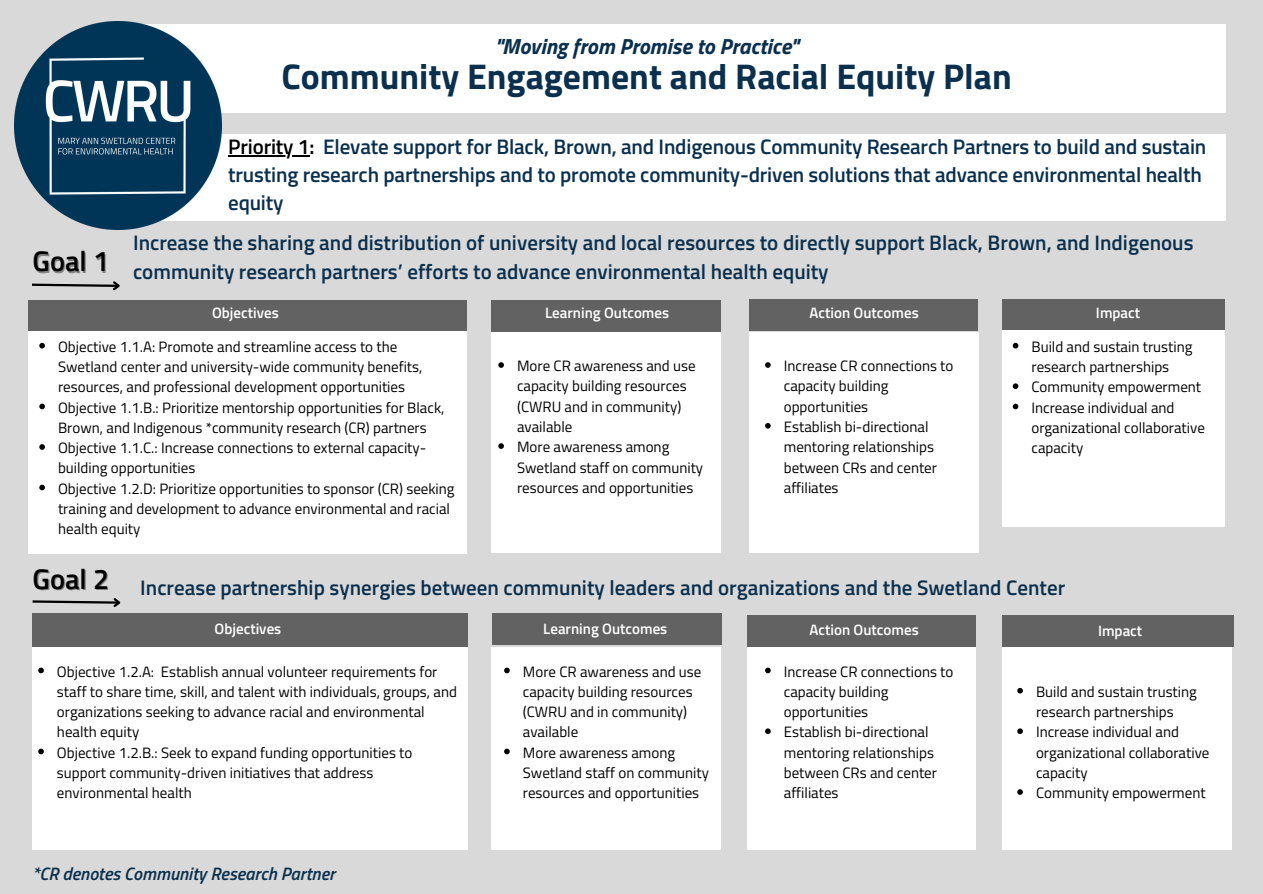
<style>
.page{position:relative;width:1263px;height:894px;background:#fff}
.page>*{position:absolute;margin:0;border:0;box-sizing:border-box;transform-origin:0 0}
.t1{font:700 35.7px "Titillium Web";color:#0a304e}
.t2{font:600 28.5px "Titillium Web";color:#000}
.t3{font:italic 700 21.9px "Titillium Web";color:#0a304e}
.t4{font:600 21px/28px "Titillium Web";color:#0a304e}
.t5{font:italic 600 18px "Titillium Web";color:#0a304e}
.t6{font:15px/20.2px "Titillium Web";color:#000}
.t7{font:600 15px "Titillium Web";color:#fff}
.s1{color:#000}
</style>
<div class="page">
<div style="left:0;top:0;width:1263px;height:893px;background:#d9d9d9"></div>
<div style="left:133px;top:24px;width:1092px;height:88px;background:#fff"></div>
<div style="left:29px;top:326px;width:438px;height:227px;background:#fff"></div>
<div style="left:157px;top:134px;width:1068px;height:87px;background:#fff"></div>
<div style="left:29px;top:300px;width:438px;height:30px;background:#626262"></div>
<img style="left:14px;top:22px;width:207px;height:207px">
<hr style="left:228px;top:155px;width:81px;height:1px;background:#000">
<div style="left:492px;top:300px;width:229px;height:32px;background:#626262"></div>
<div style="left:749px;top:299px;width:229px;height:31px;background:#626262"></div>
<div style="left:1002px;top:326px;width:223px;height:200px;background:#fff"></div>
<div style="left:1002px;top:299px;width:223px;height:30px;background:#626262"></div>
<svg style="left:39px;top:343px;width:6px;height:5px"></svg>
<svg style="left:39px;top:403px;width:6px;height:6px"></svg>
<svg style="left:39px;top:444px;width:6px;height:5px"></svg>
<svg style="left:39px;top:484px;width:6px;height:6px"></svg>
<div style="left:492px;top:332px;width:229px;height:220px;background:#fff"></div>
<svg style="left:498px;top:362px;width:6px;height:6px"></svg>
<svg style="left:498px;top:443px;width:6px;height:6px"></svg>
<div style="left:1002px;top:646px;width:230px;height:203px;background:#fff"></div>
<svg style="left:1017px;top:687px;width:6px;height:6px"></svg>
<svg style="left:1017px;top:728px;width:6px;height:5px"></svg>
<svg style="left:1017px;top:789px;width:6px;height:5px"></svg>
<div style="left:32px;top:646px;width:435px;height:203px;background:#fff"></div>
<svg style="left:38px;top:667px;width:6px;height:6px"></svg>
<svg style="left:38px;top:748px;width:6px;height:6px"></svg>
<div style="left:33px;top:612px;width:435px;height:34px;background:#626262"></div>
<div style="left:492px;top:646px;width:229px;height:203px;background:#fff"></div>
<div style="left:747px;top:646px;width:229px;height:203px;background:#fff"></div>
<svg style="left:504px;top:667px;width:6px;height:6px"></svg>
<svg style="left:504px;top:748px;width:6px;height:6px"></svg>
<svg style="left:765px;top:667px;width:6px;height:6px"></svg>
<svg style="left:765px;top:728px;width:6px;height:5px"></svg>
<div style="left:749px;top:332px;width:230px;height:220px;background:#fff"></div>
<svg style="left:765px;top:362px;width:6px;height:6px"></svg>
<svg style="left:765px;top:423px;width:6px;height:5px"></svg>
<svg style="left:1013px;top:343px;width:5px;height:5px"></svg>
<svg style="left:1013px;top:383px;width:5px;height:6px"></svg>
<svg style="left:1013px;top:403px;width:5px;height:6px"></svg>
<div style="left:492px;top:612px;width:230px;height:32px;background:#626262"></div>
<div style="left:748px;top:614px;width:228px;height:32px;background:#626262"></div>
<div style="left:1002px;top:614px;width:232px;height:32px;background:#626262"></div>
<svg style="left:32px;top:281px;width:88px;height:10px"></svg>
<svg style="left:32px;top:598px;width:89px;height:9px"></svg>
<p class="t2" style="left:33px;top:239px;width:78px">Goal 1</p>
<p class="t3" style="left:495px;top:29px;width:304px">"Moving from Promise to Practice"</p>
<p class="t1" style="left:282px;top:48px;width:732px">Community Engagement and Racial Equity Plan</p>
<p class="t4" style="left:228px;top:132px;width:980px"><span class="s1">Priority 1:</span> Elevate support for Black, Brown, and Indigenous Community Research Partners to build and sustain trusting research partnerships and to promote community-driven solutions that advance environmental health equity</p>
<p class="t4" style="left:133px;top:227px;width:1062px;line-height:29.2px">Increase the sharing and distribution of university and local resources to directly support Black, Brown, and Indigenous community research partners’ efforts to advance environmental health equity</p>
<p class="t7" style="left:212px;top:300px;width:68px">Objectives</p>
<p class="t7" style="left:545px;top:300px;width:126px">Learning Outcomes</p>
<p class="t7" style="left:810px;top:300px;width:111px">Action Outcomes</p>
<p class="t7" style="left:1096px;top:300px;width:46px">Impact</p>
<p class="t6" style="left:58px;top:336px;width:366px">Objective 1.1.A: Promote and streamline access to the<br>Swetland center and university-wide community benefits, resources, and professional development opportunities</p>
<p class="t6" style="left:58px;top:397px;width:388px">Objective 1.1.B.: Prioritize mentorship opportunities for Black,<br>Brown, and Indigenous *community research (CR) partners</p>
<p class="t6" style="left:58px;top:437px;width:370px">Objective 1.1.C.: Increase connections to external capacity&shy;building opportunities</p>
<p class="t6" style="left:58px;top:478px;width:398px">Objective 1.2.D: Prioritize opportunities to sponsor (CR) seeking training and development to advance environmental and racial health equity</p>
<p class="t6" style="left:517px;top:355px;width:180px">More CR awareness and use capacity building resources (CWRU and in community) available</p>
<p class="t6" style="left:517px;top:436px;width:188px">More awareness among<br>Swetland staff on community resources and opportunities</p>
<p class="t6" style="left:784px;top:355px;width:171px">Increase CR connections to capacity building opportunities</p>
<p class="t6" style="left:784px;top:416px;width:155px">Establish bi-directional mentoring relationships between CRs and center affiliates</p>
<p class="t6" style="left:1031px;top:336px;width:162px">Build and sustain trusting research partnerships</p>
<p class="t6" style="left:1031px;top:376px;width:171px">Community empowerment</p>
<p class="t6" style="left:1031px;top:397px;width:175px">Increase individual and organizational collaborative capacity</p>
<p class="t2" style="left:33px;top:556px;width:78px">Goal 2</p>
<p class="t4" style="left:140px;top:573px;width:927px">Increase partnership synergies between community leaders and organizations and the Swetland Center</p>
<p class="t7" style="left:215px;top:617px;width:68px">Objectives</p>
<p class="t7" style="left:543px;top:617px;width:126px">Learning Outcomes</p>
<p class="t7" style="left:810px;top:618px;width:111px">Action Outcomes</p>
<p class="t7" style="left:1098px;top:619px;width:46px">Impact</p>
<p class="t6" style="left:57px;top:660px;width:402px">Objective 1.2.A: Establish annual volunteer requirements for staff to share time, skill, and talent with individuals, groups, and organizations seeking to advance racial and environmental health equity</p>
<p class="t6" style="left:57px;top:741px;width:357px">Objective 1.2.B.: Seek to expand funding opportunities to support community-driven initiatives that address environmental health</p>
<p class="t5" style="left:32px;top:859px;width:305px">*CR denotes Community Research Partner</p>
<p class="t6" style="left:523px;top:660px;width:180px">More CR awareness and use capacity building resources (CWRU and in community) available</p>
<p class="t6" style="left:523px;top:741px;width:188px">More awareness among<br>Swetland staff on community resources and opportunities</p>
<p class="t6" style="left:784px;top:660px;width:171px">Increase CR connections to capacity building opportunities</p>
<p class="t6" style="left:784px;top:721px;width:155px">Establish bi-directional mentoring relationships between CRs and center affiliates</p>
<p class="t6" style="left:1036px;top:681px;width:162px">Build and sustain trusting research partnerships</p>
<p class="t6" style="left:1036px;top:721px;width:175px">Increase individual and organizational collaborative capacity</p>
<p class="t6" style="left:1036px;top:782px;width:171px">Community empowerment</p>
</div>
